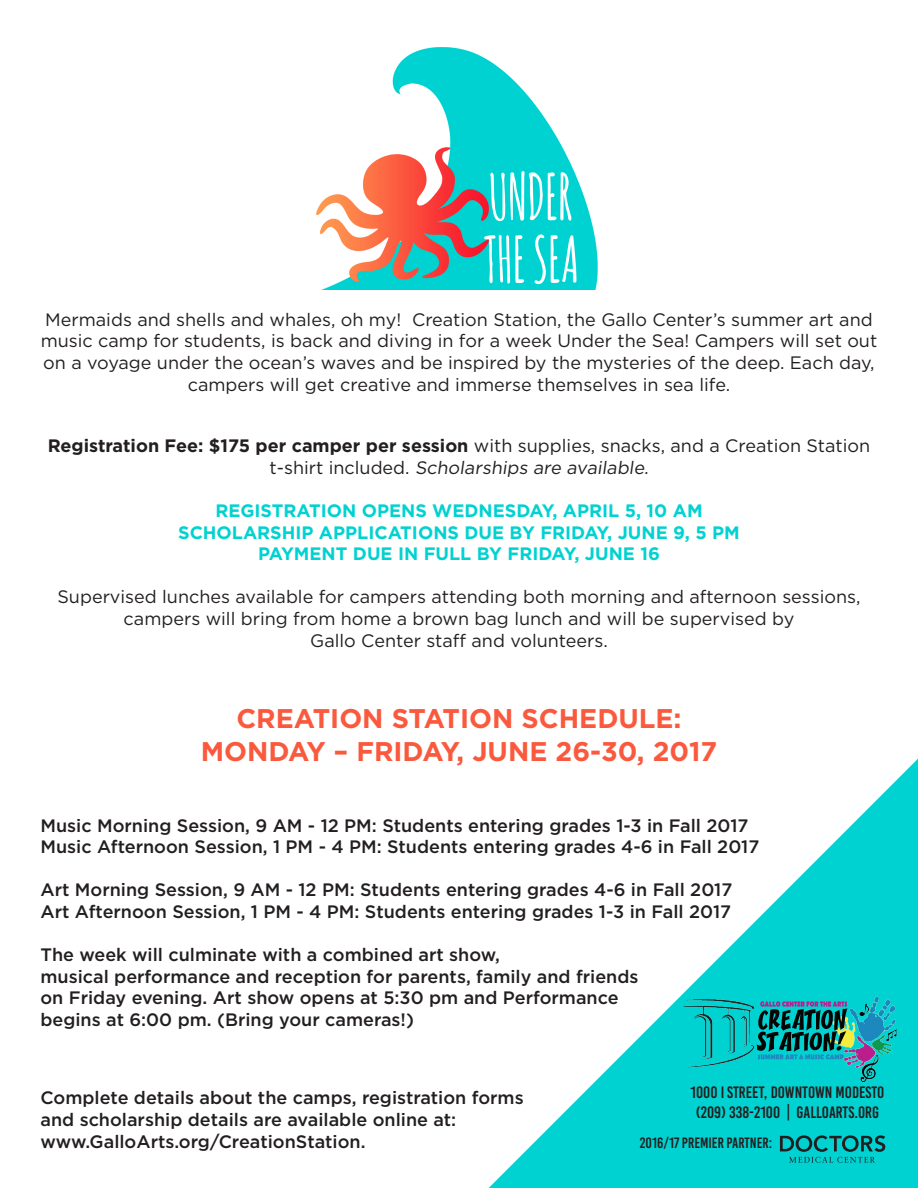
<style>
.page{position:relative;width:918px;height:1188px;background:#fff}
.page>*{position:absolute;margin:0;border:0;box-sizing:border-box;transform-origin:0 0}
.t1{font:700 27px "Gotham";color:#fa593d}
.t2{font:18px/21.6px "Gotham";color:#231f20;text-align:center}
.t3{font:500 18px/21.6px "Gotham";color:#231f20}
.t4{font:700 18px "Gotham";color:#00d2d1}
.t5{font:16.5px "Bebas Kai";color:#231f20}
.t6{font:15px "Bebas Kai";color:#231f20}
.s1{font-weight:700}
</style>
<div class="page">
<img style="left:316px;top:47px;width:282px;height:242px">
<svg style="left:489px;top:759px;width:429px;height:429px"></svg>
<svg style="left:780px;top:1135px;width:105px;height:28px"></svg>
<img style="left:679px;top:990px;width:233px;height:95px">
<img style="left:769px;top:1008px;width:78px;height:23px">
<img style="left:757px;top:1031px;width:89px;height:21px">
<p class="t2" style="left:41px;top:308px;width:838px">Mermaids and shells and whales, oh my! Creation Station, the Gallo Center’s summer art and music camp for students, is back and diving in for a week Under the Sea! Campers will set out on a voyage under the ocean’s waves and be inspired by the mysteries of the deep. Each day, campers will get creative and immerse themselves in sea life.</p>
<p class="t2" style="left:48px;top:435px;width:824px"><span class="s1">Registration Fee: $175 per camper per session</span> with supplies, snacks, and a Creation Station t-shirt included. Scholarships are available.</p>
<p class="t4" style="left:215px;top:500px;width:489px">REGISTRATION OPENS WEDNESDAY, APRIL 5, 10 AM</p>
<p class="t4" style="left:178px;top:522px;width:563px">SCHOLARSHIP APPLICATIONS DUE BY FRIDAY, JUNE 9, 5 PM</p>
<p class="t4" style="left:258px;top:544px;width:403px">PAYMENT DUE IN FULL BY FRIDAY, JUNE 16</p>
<p class="t2" style="left:57px;top:586px;width:805px">Supervised lunches available for campers attending both morning and afternoon sessions, campers will bring from home a brown bag lunch and will be supervised by<br>Gallo Center staff and volunteers.</p>
<p class="t1" style="left:236px;top:703px;width:447px">CREATION STATION SCHEDULE:</p>
<p class="t1" style="left:201px;top:736px;width:518px">MONDAY – FRIDAY, JUNE 26-30, 2017</p>
<p class="t3" style="left:40px;top:814px;width:710px">Music Morning Session, 9 AM - 12 PM: Students entering grades 1-3 in Fall 2017</p>
<p class="t3" style="left:40px;top:836px;width:720px">Music Afternoon Session, 1 PM - 4 PM: Students entering grades 4-6 in Fall 2017</p>
<p class="t3" style="left:40px;top:879px;width:693px">Art Morning Session, 9 AM - 12 PM: Students entering grades 4-6 in Fall 2017</p>
<p class="t3" style="left:40px;top:900px;width:692px">Art Afternoon Session, 1 PM - 4 PM: Students entering grades 1-3 in Fall 2017</p>
<p class="t3" style="left:40px;top:944px;width:599px">The week will culminate with a combined art show,<br>musical performance and reception for parents, family and friends on Friday evening. Art show opens at 5:30 pm and Performance begins at 6:00 pm. (Bring your cameras!)</p>
<p class="t3" style="left:40px;top:1087px;width:485px">Complete details about the camps, registration forms and scholarship details are available online at: www.GalloArts.org/CreationStation.</p>
<p class="t5" style="left:691px;top:1083px;width:195px">1000 I STREET, DOWNTOWN MODESTO</p>
<p class="t5" style="left:696px;top:1103px;width:185px">(209) 338-2100 | GALLOARTS.ORG</p>
<p class="t6" style="left:640px;top:1135px;width:134px">2016/17 PREMIER PARTNER:</p>
</div>
